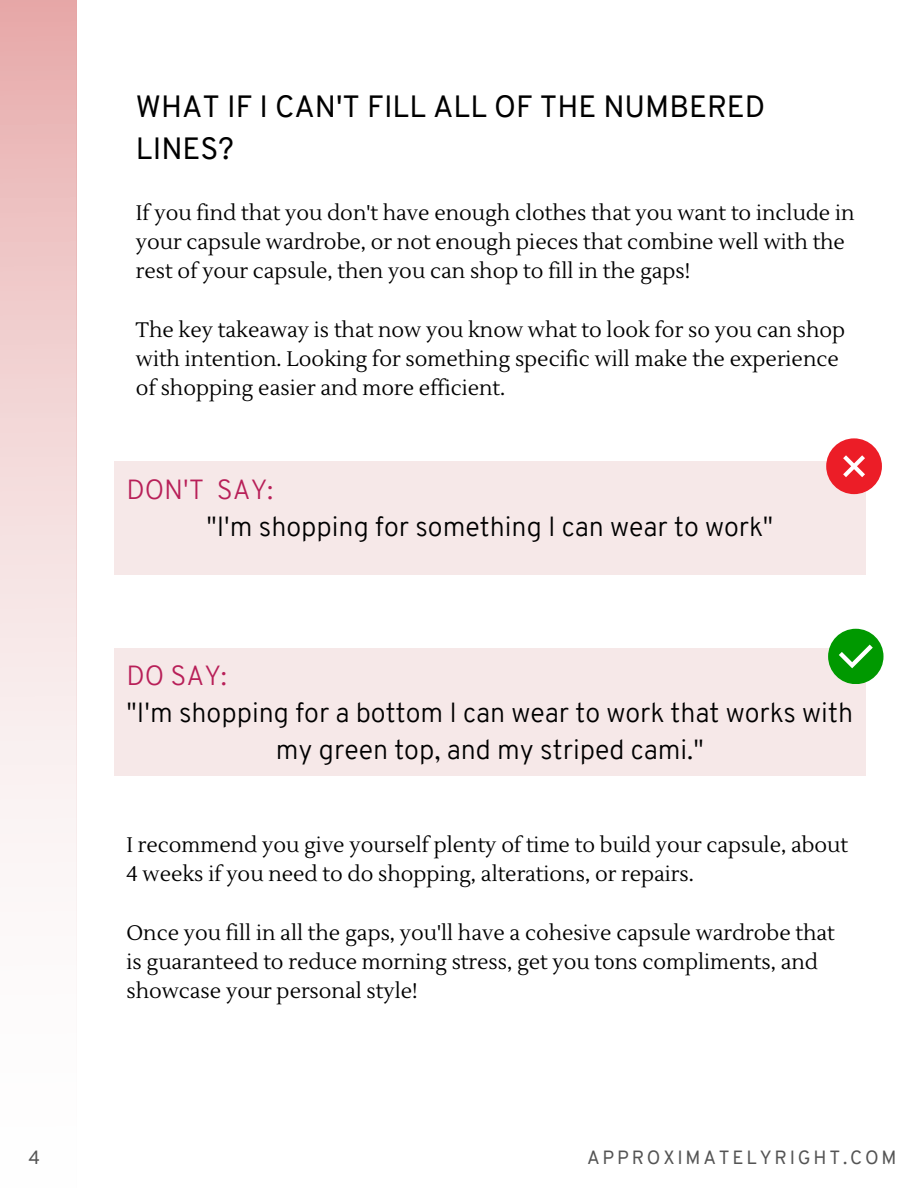
<style>
.page{position:relative;width:918px;height:1188px;background:#fff}
.page>*{position:absolute;margin:0;border:0;box-sizing:border-box;transform-origin:0 0}
.t1{font:30px/41.7px "Overpass";color:#000}
.t2{font:300 27px/37.2px "Overpass";color:#000;text-align:center}
.t3{font:300 27px "Overpass";color:#b81f58}
.t4{font:21px/29.2px "Lustria";color:#000}
.t5{font:18.75px "Overpass";letter-spacing:.15em;color:#545454}
</style>
<div class="page">
<div style="left:0;top:0;width:76px;height:1188px;background:linear-gradient(to bottom,#e9b4b4,#fff)"></div>
<div style="left:114px;top:461px;width:752px;height:114px;background:#f6e8e8"></div>
<div style="left:114px;top:649px;width:752px;height:127px;background:#f6e8e8"></div>
<div style="left:826px;top:438px;width:56px;height:56px;background:#ec1d27;border-radius:50%"></div>
<svg style="left:843px;top:455px;width:22px;height:22px"></svg>
<div style="left:828px;top:629px;width:55px;height:55px;background:#090;border-radius:50%"></div>
<svg style="left:839px;top:645px;width:34px;height:23px"></svg>
<p class="t1" style="left:136px;top:89px;width:631px">WHAT IF I CAN'T FILL ALL OF THE NUMBERED<br>LINES?</p>
<p class="t4" style="left:136px;top:199px;width:720px">If you find that you don't have enough clothes that you want to include in your capsule wardrobe, or not enough pieces that combine well with the rest of your capsule, then you can shop to fill in the gaps!</p>
<p class="t4" style="left:136px;top:316px;width:711px">The key takeaway is that now you know what to look for so you can shop with intention. Looking for something specific will make the experience of shopping easier and more efficient.</p>
<p class="t3" style="left:126px;top:479px;width:148px">DON'T SAY:</p>
<p class="t2" style="left:206px;top:511px;width:568px">"I'm shopping for something I can wear to work"</p>
<p class="t3" style="left:126px;top:665px;width:102px">DO SAY:</p>
<p class="t2" style="left:127px;top:697px;width:728px">"I'm shopping for a bottom I can wear to work that works with my green top, and my striped cami."</p>
<p class="t4" style="left:126px;top:831px;width:723px">I recommend you give yourself plenty of time to build your capsule, about<br>4 weeks if you need to do shopping, alterations, or repairs.</p>
<p class="t4" style="left:126px;top:919px;width:710px">Once you fill in all the gaps, you'll have a cohesive capsule wardrobe that is guaranteed to reduce morning stress, get you tons compliments, and showcase your personal style!</p>
<p class="t5" style="left:29px;top:1150px;width:13px">4</p>
<p class="t5" style="left:587px;top:1150px;width:311px">APPROXIMATELYRIGHT.COM</p>
</div>
